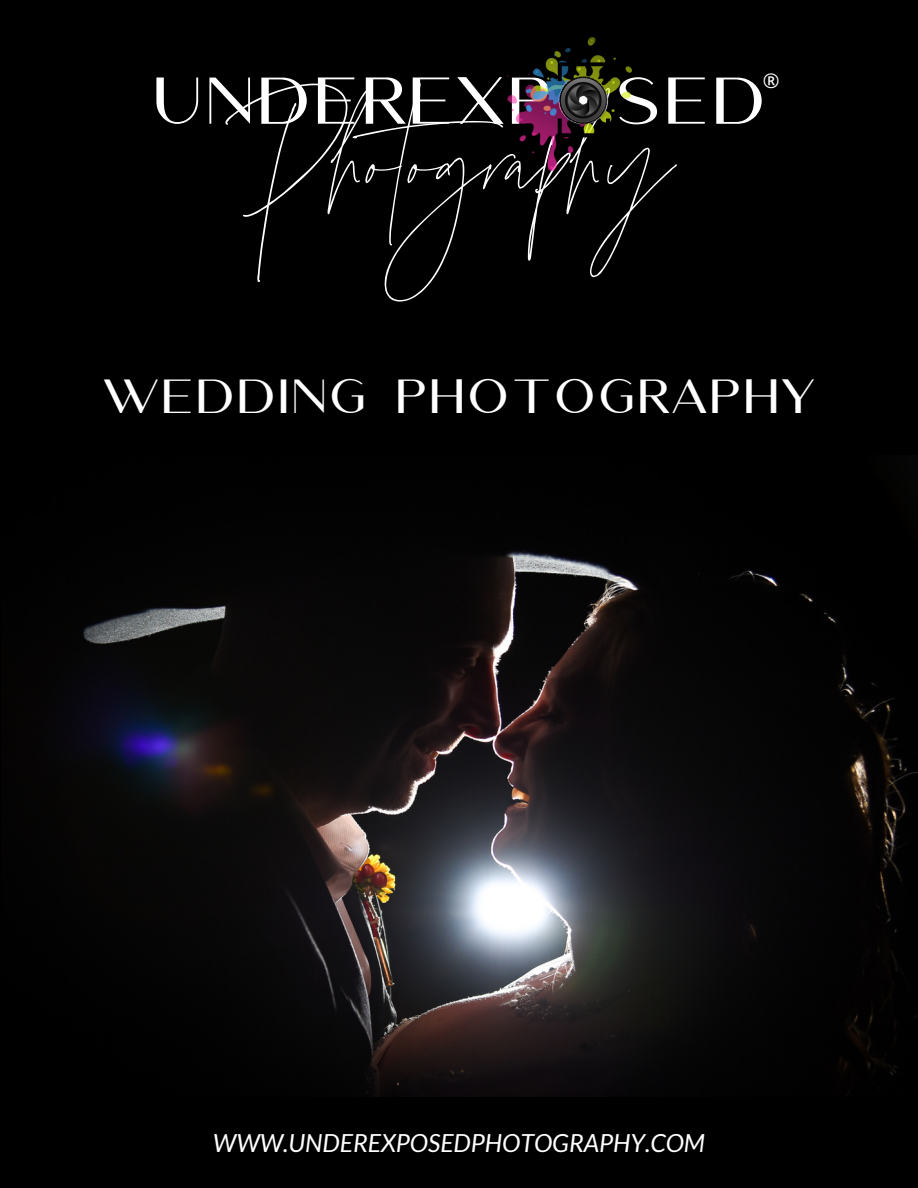
<style>
.page{position:relative;width:918px;height:1188px;background:#000}
.page>*{position:absolute;margin:0;border:0;box-sizing:border-box;transform-origin:0 0}
.t1{font:181.35px "Amoret Script";color:#fff}
.t2{font:57.9px "Amoret Sans";letter-spacing:.035em;color:#fff}
.t3{font:42px "Amoret Sans";letter-spacing:.035em;color:#fff}
.t4{font:italic 24.9px "Lato";color:#fff}
.t5{font:20.25px "Noto Sans";color:#fff}
</style>
<div class="page">
<img style="left:49px;top:550px;width:869px;height:547px">
<img style="left:507px;top:37px;width:124px;height:134px">
<h2 class="t2" style="left:152px;top:67px;width:616px">UNDEREXPOSED</h2>
<p class="t5" style="left:763px;top:66px;width:18px">®</p>
<h1 class="t1" style="left:242px;top:46px;width:435px">Photography</h1>
<h3 class="t3" style="left:103px;top:372px;width:714px">WEDDING PHOTOGRAPHY</h3>
<p class="t4" style="left:213px;top:1127px;width:494px">WWW.UNDEREXPOSEDPHOTOGRAPHY.COM</p>
</div>
